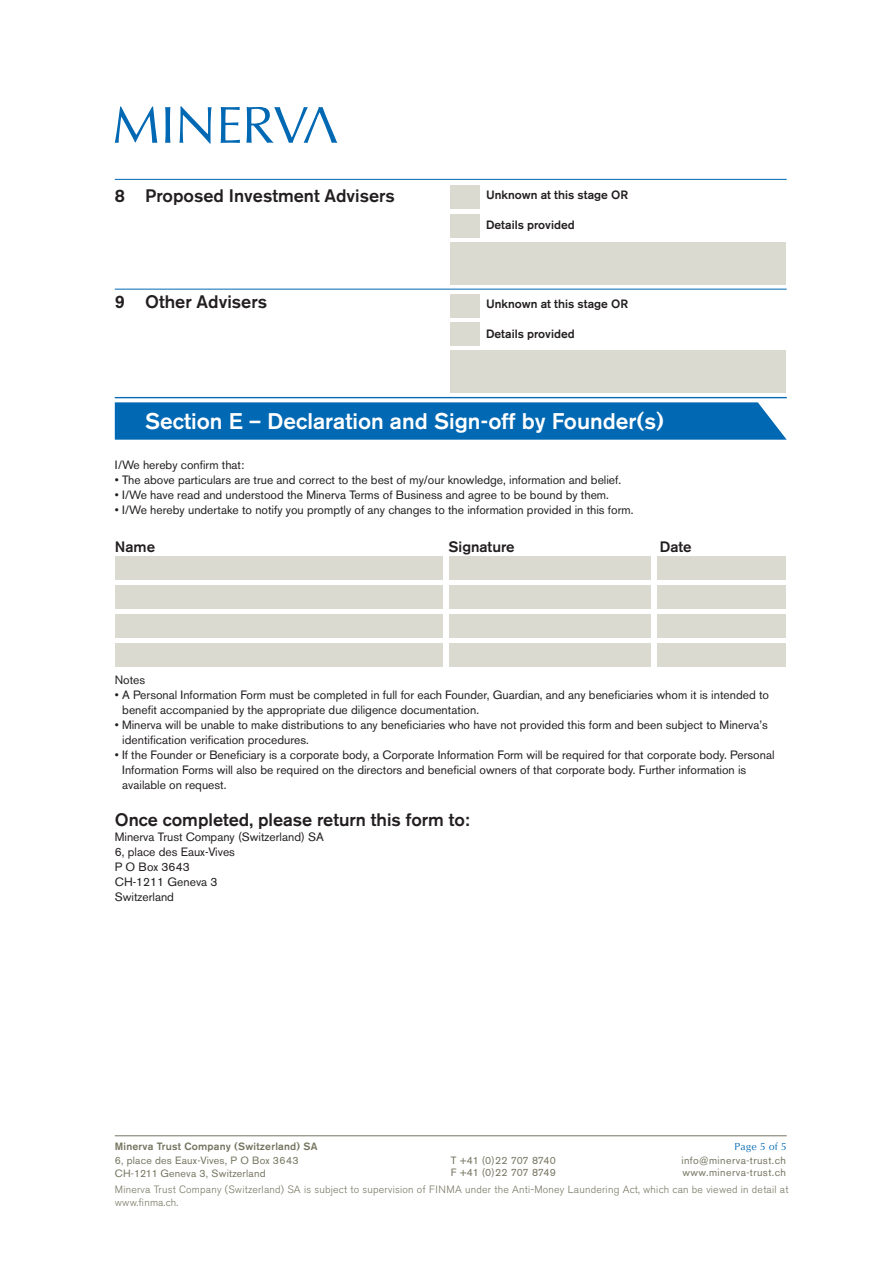
<style>
.page{position:relative;width:893px;height:1263px;background:#fff}
.page>*{position:absolute;margin:0;border:0;box-sizing:border-box;transform-origin:0 0}
.t1{font:500 22.5px "Akzidenz Grotesk BE";color:#fff}
.t2{font:500 18px "Akzidenz Grotesk BE";color:#231f20}
.t3{font:500 15px "Akzidenz Grotesk BE";color:#231f20}
.t4{font:12px "Akzidenz Grotesk BE";color:#231f20}
.t5{font:500 12px "Akzidenz Grotesk BE";color:#231f20}
.t6{font:300 10.5px/12.6px "Akzidenz Grotesk BE";letter-spacing:.02em;color:#767561}
.t7{font:10.5px "Akzidenz Grotesk BE";letter-spacing:.02em;color:#767561}
.t8{font:10.5px "Akzidenz Grotesk BE";letter-spacing:.04em;color:#767561}
.t9{font:500 10.5px "Akzidenz Grotesk BE";letter-spacing:.02em;color:#767561}
.t10{font:10.5px "Akzidenz Grotesk BE";letter-spacing:-.02em;color:#767561}
.t11{font:10.5px "Opus";letter-spacing:.02em;color:#0168b3}
</style>
<div class="page">
<svg style="left:115px;top:106px;width:42px;height:37px"></svg>
<svg style="left:165px;top:107px;width:5px;height:36px"></svg>
<svg style="left:179px;top:106px;width:32px;height:38px"></svg>
<svg style="left:221px;top:107px;width:19px;height:36px"></svg>
<svg style="left:247px;top:107px;width:90px;height:36px"></svg>
<svg style="left:115px;top:402px;width:672px;height:38px;background:#0a6db5"></svg>
<div style="left:115px;top:556px;width:327px;height:24px;background:#dadad1"></div>
<div style="left:115px;top:585px;width:327px;height:24px;background:#dadad1"></div>
<div style="left:115px;top:614px;width:327px;height:24px;background:#dadad1"></div>
<div style="left:115px;top:643px;width:327px;height:24px;background:#dadad1"></div>
<div style="left:449px;top:556px;width:202px;height:24px;background:#dadad1"></div>
<div style="left:449px;top:585px;width:202px;height:24px;background:#dadad1"></div>
<div style="left:449px;top:614px;width:202px;height:24px;background:#dadad1"></div>
<div style="left:449px;top:643px;width:202px;height:24px;background:#dadad1"></div>
<div style="left:657px;top:556px;width:129px;height:24px;background:#dadad1"></div>
<div style="left:657px;top:585px;width:129px;height:24px;background:#dadad1"></div>
<div style="left:657px;top:614px;width:129px;height:24px;background:#dadad1"></div>
<div style="left:657px;top:643px;width:129px;height:24px;background:#dadad1"></div>
<hr style="left:115px;top:1135px;width:672px;height:1px;background:#767561">
<hr style="left:115px;top:289px;width:672px;height:1px;background:#0168b3">
<hr style="left:115px;top:179px;width:672px;height:1px;background:#0168b3">
<hr style="left:115px;top:397px;width:672px;height:1px;background:#0168b3">
<div style="left:450px;top:242px;width:336px;height:43px;background:#dadad1"></div>
<div style="left:450px;top:185px;width:30px;height:24px;background:#dadad1"></div>
<div style="left:450px;top:214px;width:30px;height:24px;background:#dadad1"></div>
<div style="left:450px;top:350px;width:336px;height:43px;background:#dadad1"></div>
<div style="left:450px;top:294px;width:30px;height:24px;background:#dadad1"></div>
<div style="left:450px;top:322px;width:30px;height:24px;background:#dadad1"></div>
<p class="t2" style="left:115px;top:184px;width:12px">8</p>
<p class="t2" style="left:145px;top:184px;width:251px">Proposed Investment Advisers</p>
<p class="t2" style="left:115px;top:291px;width:12px">9</p>
<p class="t2" style="left:145px;top:291px;width:123px">Other Advisers</p>
<p class="t5" style="left:486px;top:188px;width:144px">Unknown at this stage OR</p>
<p class="t5" style="left:486px;top:218px;width:90px">Details provided</p>
<p class="t5" style="left:486px;top:296px;width:144px">Unknown at this stage OR</p>
<p class="t5" style="left:486px;top:326px;width:90px">Details provided</p>
<p class="t1" style="left:145px;top:407px;width:520px">Section E – Declaration and Sign-off by Founder(s)</p>
<p class="t4" style="left:115px;top:457px;width:131px">I/We hereby confirm that:</p>
<p class="t4" style="left:115px;top:472px;width:508px">• The above particulars are true and correct to the best of my/our knowledge, information and belief.</p>
<p class="t4" style="left:115px;top:487px;width:496px">• I/We have read and understood the Minerva Terms of Business and agree to be bound by them.</p>
<p class="t4" style="left:115px;top:502px;width:520px">• I/We hereby undertake to notify you promptly of any changes to the information provided in this form.</p>
<p class="t3" style="left:115px;top:538px;width:42px">Name</p>
<p class="t3" style="left:449px;top:538px;width:67px">Signature</p>
<p class="t3" style="left:660px;top:538px;width:33px">Date</p>
<p class="t4" style="left:115px;top:672px;width:32px">Notes</p>
<p class="t4" style="left:115px;top:687px;width:656px">• A Personal Information Form must be completed in full for each Founder, Guardian, and any beneficiaries whom it is intended to</p>
<p class="t4" style="left:122px;top:702px;width:358px">benefit accompanied by the appropriate due diligence documentation.</p>
<p class="t4" style="left:115px;top:717px;width:655px">• Minerva will be unable to make distributions to any beneficiaries who have not provided this form and been subject to Minerva’s</p>
<p class="t4" style="left:122px;top:732px;width:188px">identification verification procedures.</p>
<p class="t4" style="left:115px;top:747px;width:661px">• If the Founder or Beneficiary is a corporate body, a Corporate Information Form will be required for that corporate body. Personal</p>
<p class="t4" style="left:122px;top:762px;width:625px">Information Forms will also be required on the directors and beneficial owners of that corporate body. Further information is</p>
<p class="t4" style="left:122px;top:777px;width:106px">available on request.</p>
<p class="t2" style="left:115px;top:808px;width:356px">Once completed, please return this form to:</p>
<p class="t4" style="left:115px;top:829px;width:211px">Minerva Trust Company (Switzerland) SA</p>
<p class="t4" style="left:115px;top:844px;width:122px">6, place des Eaux-Vives</p>
<p class="t4" style="left:115px;top:859px;width:77px">P O Box 3643</p>
<p class="t4" style="left:115px;top:874px;width:104px">CH-1211 Geneva 3</p>
<p class="t4" style="left:115px;top:889px;width:61px">Switzerland</p>
<p class="t9" style="left:115px;top:1140px;width:204px">Minerva Trust Company (Switzerland) SA</p>
<p class="t7" style="left:115px;top:1154px;width:185px">6, place des Eaux-Vives, P O Box 3643</p>
<p class="t7" style="left:115px;top:1167px;width:152px">CH-1211 Geneva 3, Switzerland</p>
<p class="t11" style="left:734px;top:1140px;width:54px">Page 5 of 5</p>
<p class="t10" style="left:451px;top:1154px;width:107px">T +41 (0)22 707 8740</p>
<p class="t10" style="left:451px;top:1166px;width:107px">F +41 (0)22 707 8749</p>
<p class="t8" style="left:681px;top:1154px;width:106px">info@minerva-trust.ch</p>
<p class="t8" style="left:682px;top:1166px;width:105px">www.minerva-trust.ch</p>
<p class="t6" style="left:115px;top:1183px;width:675px">Minerva Trust Company (Switzerland) SA is subject to supervision of FINMA under the Anti-Money Laundering Act, which can be viewed in detail at www.finma.ch.</p>
</div>
